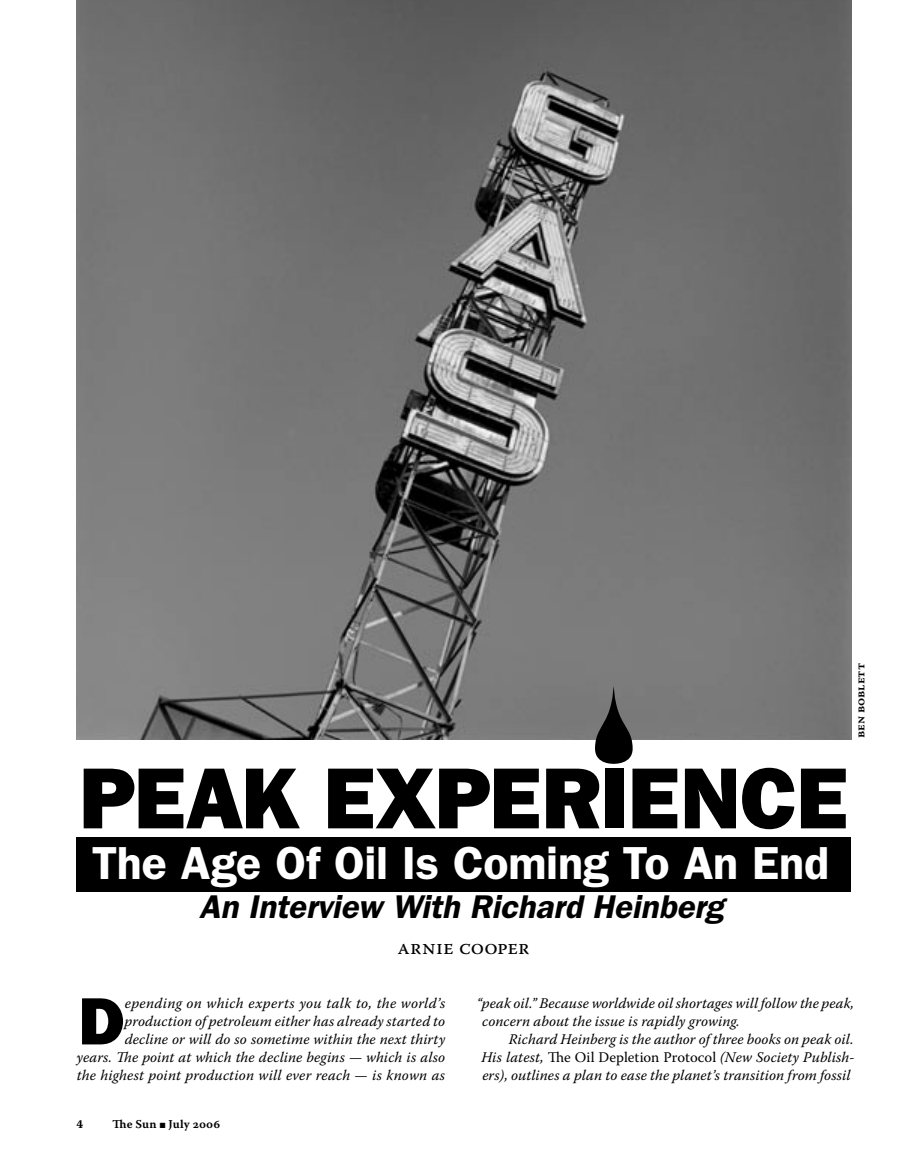
<style>
.page{position:relative;width:905px;height:1175px;background:#fff}
.page>*{position:absolute;margin:0;border:0;box-sizing:border-box;transform-origin:0 0}
.t1{font:800 87px "Franklin Gothic";letter-spacing:-.01em;color:#000}
.t2{font:800 67.2px "Franklin Gothic";color:#000}
.t3{font:600 46.5px "Franklin Gothic";letter-spacing:-.005em;color:#fff}
.t4{font:italic 600 33px "Franklin Gothic";color:#000}
.t5{font:21px "Warnock Pro";color:#000}
.t6{font:italic 14.7px/18px "Warnock Pro";letter-spacing:.01em;color:#000;text-align:right}
.t7{font:12px "Warnock Pro Semibold Capt";letter-spacing:.01em;color:#000}
.t8{font:12px "Warnock Pro Bold Capt";color:#000}
.s1{font-style:normal}
</style>
<div class="page">
<div style="left:76px;top:837px;width:774px;height:54px;background:#000"></div>
<img style="left:76px;top:0;width:775px;height:739px">
<svg style="left:595px;top:684px;width:37px;height:80px;background:#3f3f3f"></svg>
<h1 class="t1" style="left:79px;top:747px;width:771px">PEAK EXPERIENCE</h1>
<h3 class="t3" style="left:92px;top:836px;width:738px">The Age Of Oil Is Coming To An End</h3>
<h3 class="t4" style="left:199px;top:887px;width:526px">An Interview With Richard Heinberg</h3>
<h3 class="t5" style="left:397px;top:934px;width:134px">ARNIE COOPER</h3>
<p class="t7" style="left:853px;top:738px;width:77px;rotate:-90deg">BEN BOBLETT</p>
<h2 class="t2" style="left:78px;top:981px;width:47px">D</h2>
<p class="t6" style="left:76px;top:994px;width:370px">epending on which experts you talk to, the world’s production of petroleum either has already started to<br>decline or will do so sometime within the next thirty<br>years. The point at which the decline begins — which is also the highest point production will ever reach — is known as</p>
<p class="t8" style="left:77px;top:1117px;width:8px">4</p>
<p class="t7" style="left:112px;top:1117px;width:109px">The Sun ■ July 2006</p>
<p class="t6" style="left:482px;top:994px;width:373px;text-align:left;text-indent:-6px">“peak oil.” Because worldwide oil shortages will follow the peak, concern about the issue is rapidly growing.</p>
<p class="t6" style="left:481px;top:1030px;width:375px;text-align:justify;text-indent:27px">Richard Heinberg is the author of three books on peak oil.<br>His latest, <span class="s1">The Oil Depletion Protocol</span> (New Society Publish&shy;ers), outlines a plan to ease the planet’s transition from fossil</p>
</div>
